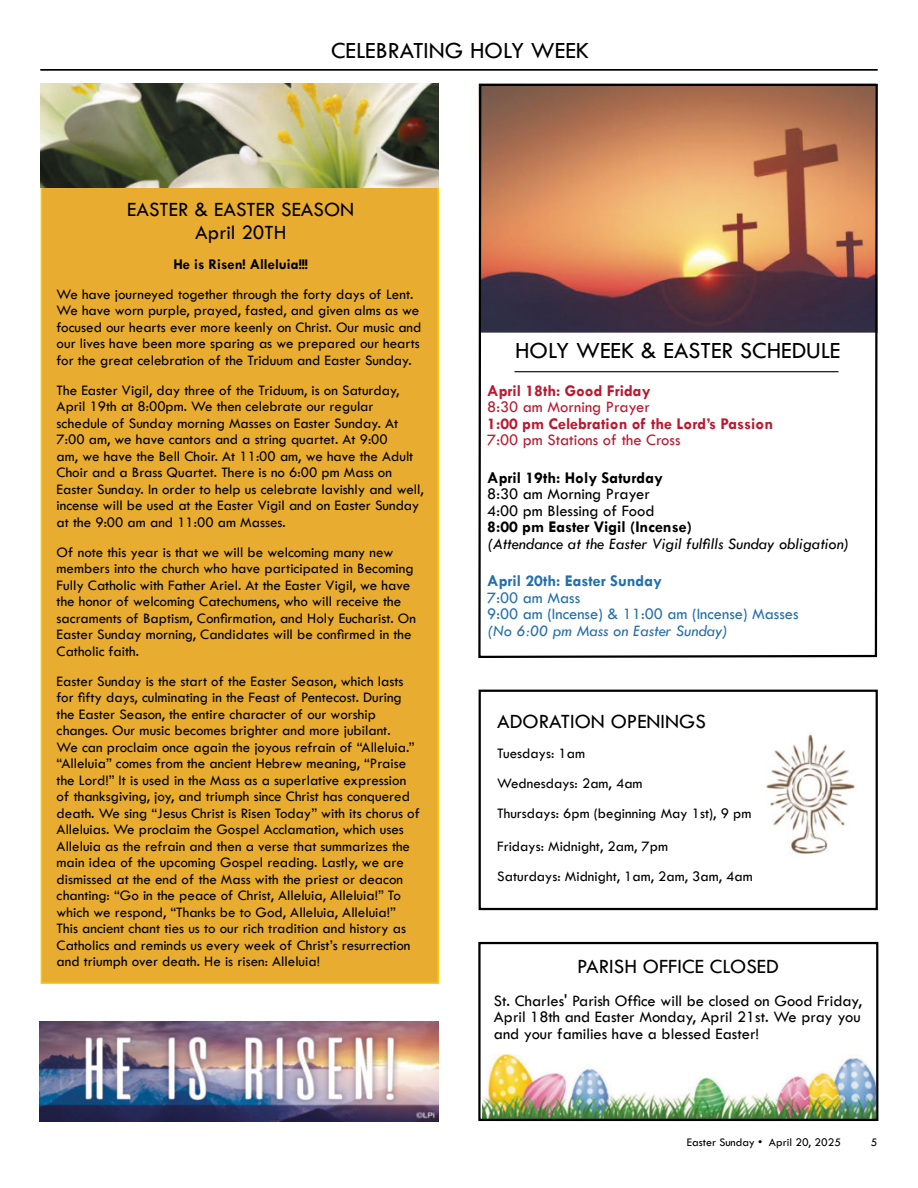
<style>
.page{position:relative;width:918px;height:1188px;background:#fff}
.page>*{position:absolute;margin:0;border:0;box-sizing:border-box;transform-origin:0 0}
.t1{font:24px "Lygvbb Tw Cen";color:#000}
.t2{font:21px "Lygvbb Tw Cen";color:#000}
.t3{font:16.5px/16.5px "Lygvbb Tw Cen";color:#000;text-align:justify}
.t4{font:16.5px/16.5px "Lygvbb Tw Cen";color:#2470ac}
.t5{font:700 16.5px "Tw Cen";color:#bc1830}
.t6{font:italic 16.5px "Tw Cen";color:#000}
.t7{font:700 16.5px "Tw Cen";color:#000}
.t8{font:16.5px "Lygvbb Tw Cen";color:#bc1830}
.t9{font:700 16.5px "Tw Cen";color:#2470ac}
.t10{font:15px/16.5px "Lygvbb Tw Cen";color:#000}
.t11{font:700 15px "Tw Cen";color:#000}
.t12{font:12px "Lygvbb Tw Cen";color:#000}
.s1{font-family:"Lmhcnb Tw Cen"}
.s2{font-family:"Tw Cen";font-style:italic}
</style>
<div class="page">
<img style="left:482px;top:1054px;width:393px;height:64px">
<hr style="left:40px;top:69px;width:838px;height:1px;background:#000">
<div style="left:41px;top:84px;width:398px;height:900px;background:#e8ac30;border:2px solid #f8cb06"></div>
<div style="left:479px;top:690px;width:399px;height:220px;border:2px solid #000"></div>
<img style="left:766px;top:733px;width:89px;height:121px">
<div style="left:478px;top:942px;width:400px;height:179px;border:2px solid #000"></div>
<img style="left:41px;top:84px;width:398px;height:103px">
<img style="left:39px;top:1022px;width:399px;height:99px">
<svg style="left:478px;top:83px;width:400px;height:575px"></svg>
<p class="t1" style="left:331px;top:36px;width:260px">CELEBRATING HOLY WEEK</p>
<p class="t2" style="left:127px;top:197px;width:229px">EASTER &amp; EASTER SEASON</p>
<p class="t2" style="left:195px;top:219px;width:93px">April 20TH</p>
<p class="t11" style="left:173px;top:255px;width:136px">He is Risen! Alleluia!!!</p>
<p class="t10" style="left:57px;top:286px;width:366px">We have journeyed together through the forty days of Lent.<br>We have worn purple, prayed, fasted, and given alms as we focused our hearts ever more keenly on Christ. Our music and our lives have been more sparing as we prepared our hearts for the great celebration of the Triduum and Easter Sunday.</p>
<p class="t10" style="left:57px;top:382px;width:369px">The Easter Vigil, day three of the Triduum, is on Saturday, April 19th at 8:00pm. We then celebrate our regular schedule of Sunday morning Masses on Easter Sunday. At 7:00 am, we have cantors and a string quartet. At 9:00<br>am, we have the Bell Choir. At 11:00 am, we have the Adult Choir and a Brass Quartet. There is no 6:00 pm Mass on Easter Sunday. In order to help us celebrate lavishly and well, incense will be used at the Easter Vigil and on Easter Sunday at the 9:00 am and 11:00 am Masses.</p>
<p class="t10" style="left:57px;top:544px;width:361px">Of note this year is that we will be welcoming many new members into the church who have participated in Becoming Fully Catholic with Father Ariel. At the Easter Vigil, we have the honor of welcoming Catechumens, who will receive the <span class="s1">sacraments of Baptism, Confirmation, and Holy Eucharist. On Easter Sunday morning, Candidates will be confirmed in the </span>Catholic faith.</p>
<p class="t10" style="left:57px;top:673px;width:365px">Easter Sunday is the start of the Easter Season, which lasts <span class="s1">for fifty days, culminating in the Feast of Pentecost. During </span>the Easter Season, the entire character of our worship changes. Our music becomes brighter and more jubilant.<br>We can proclaim once again the joyous refrain of “Alleluia.” “Alleluia” comes from the ancient Hebrew meaning, “Praise the Lord!” It is used in the Mass as a superlative expression of thanksgiving, joy, and triumph since Christ has conquered death. We sing “Jesus Christ is Risen Today” with its chorus of Alleluias. We proclaim the Gospel Acclamation, which uses Alleluia as the refrain and then a verse that summarizes the main idea of the upcoming Gospel reading. Lastly, we are dismissed at the end of the Mass with the priest or deacon chanting: “Go in the peace of Christ, Alleluia, Alleluia!” To which we respond, “Thanks be to God, Alleluia, Alleluia!” This ancient chant ties us to our rich tradition and history as Catholics and reminds us every week of Christ’s resurrection and triumph over death. He is risen: Alleluia!</p>
<p class="t1" style="left:515px;top:336px;width:327px">HOLY WEEK &amp; EASTER SCHEDULE</p>
<p class="t5" style="left:487px;top:381px;width:165px">April 18th: Good Friday</p>
<p class="t8" style="left:487px;top:397px;width:164px">8:30 am Morning Prayer</p>
<p class="t5" style="left:487px;top:414px;width:287px">1:00 pm Celebration of the Lord’s Passion</p>
<p class="t8" style="left:487px;top:430px;width:195px">7:00 pm Stations of the Cross</p>
<p class="t7" style="left:487px;top:468px;width:177px">April 19th: Holy Saturday</p>
<p class="t3" style="left:487px;top:486px;width:164px">8:30 am Morning Prayer</p>
<p class="t3" style="left:487px;top:502px;width:169px">4:00 pm Blessing of Food</p>
<p class="t7" style="left:487px;top:517px;width:206px">8:00 pm Easter Vigil (Incense)</p>
<p class="t6" style="left:487px;top:534px;width:364px">(Attendance at the Easter Vigil fulfills Sunday obligation)</p>
<p class="t9" style="left:487px;top:571px;width:176px">April 20th: Easter Sunday</p>
<p class="t4" style="left:487px;top:589px;width:94px">7:00 am Mass</p>
<p class="t4" style="left:487px;top:606px;width:313px">9:00 am (Incense) &amp; 11:00 am (Incense) Masses <span class="s2">(No 6:00 pm Mass on Easter Sunday)</span></p>
<p class="t2" style="left:497px;top:709px;width:210px">ADORATION OPENINGS</p>
<p class="t10" style="left:497px;top:745px;width:89px">Tuesdays: 1am</p>
<p class="t10" style="left:497px;top:775px;width:147px">Wednesdays: 2am, 4am</p>
<p class="t10" style="left:497px;top:805px;width:256px">Thursdays: 6pm (beginning May 1st), 9 pm</p>
<p class="t10" style="left:497px;top:838px;width:172px">Fridays: Midnight, 2am, 7pm</p>
<p class="t10" style="left:497px;top:868px;width:257px">Saturdays: Midnight, 1am, 2am, 3am, 4am</p>
<p class="t2" style="left:577px;top:953px;width:203px">PARISH OFFICE CLOSED</p>
<p class="t3" style="left:494px;top:992px;width:370px"><span class="s1">St. Charles' Parish Office will be closed on Good Friday, </span>April 18th and Easter Monday, April 21st. We pray you and your families have a blessed Easter!</p>
<p class="t12" style="left:687px;top:1135px;width:156px">Easter Sunday • April 20, 2025</p>
<p class="t12" style="left:871px;top:1135px;width:8px">5</p>
</div>
